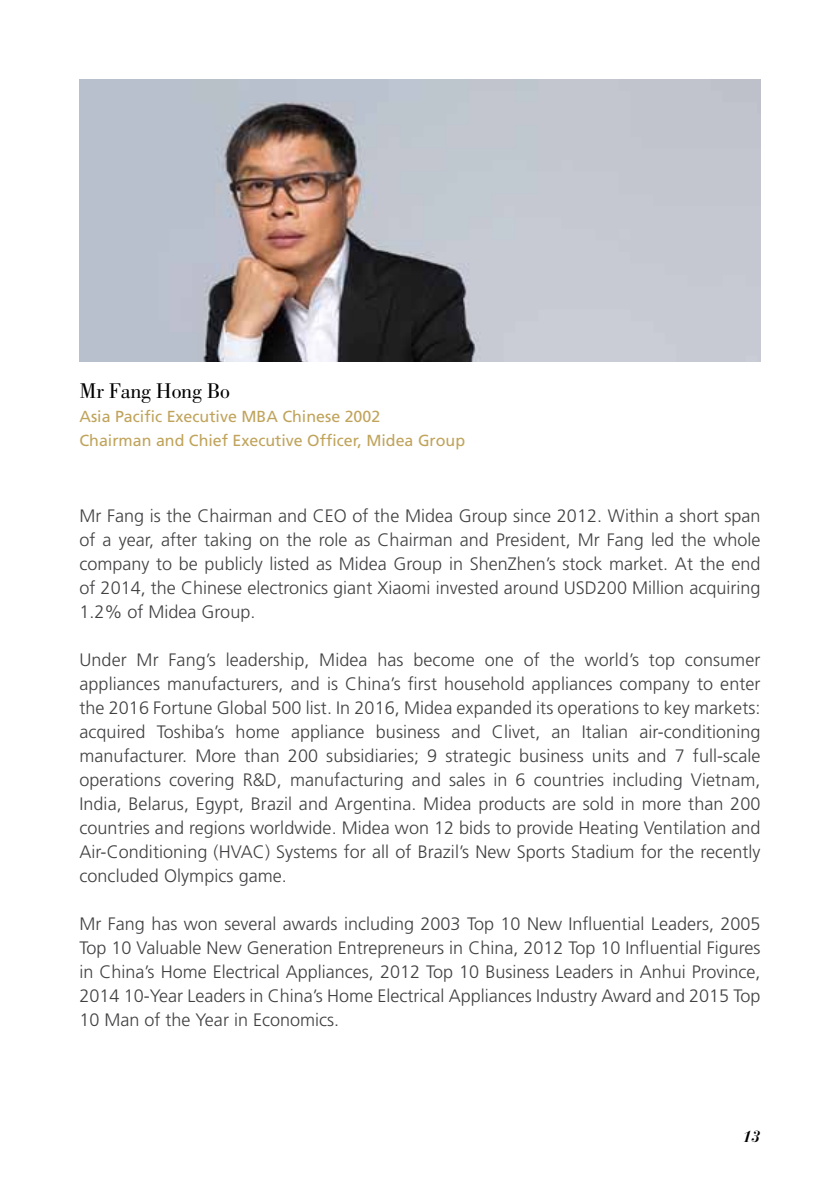
<style>
.page{position:relative;width:840px;height:1191px;background:#fff}
.page>*{position:absolute;margin:0;border:0;box-sizing:border-box;transform-origin:0 0}
.t1{font:22px "Bodoni";letter-spacing:-.01em;color:#000}
.t2{font:300 18px/24px "Frutiger";color:#414042;text-align:justify}
.t3{font:16px/24px "Frutiger";color:#c0a45c}
.t4{font:italic 700 16px "Bauer Bodoni";color:#000}
</style>
<div class="page">
<img style="left:79px;top:79px;width:681px;height:282px">
<p class="t1" style="left:79px;top:378px;width:152px">Mr Fang Hong Bo</p>
<p class="t3" style="left:79px;top:404px;width:387px">Asia Pacific Executive MBA Chinese 2002<br>Chairman and Chief Executive Officer, Midea Group</p>
<p class="t2" style="left:79px;top:503px;width:682px">Mr Fang is the Chairman and CEO of the Midea Group since 2012. Within a short span of a year, after taking on the role as Chairman and President, Mr Fang led the whole company to be publicly listed as Midea Group in ShenZhen’s stock market. At the end of 2014, the Chinese electronics giant Xiaomi invested around USD200 Million acquiring 1.2% of Midea Group.</p>
<p class="t2" style="left:79px;top:647px;width:682px">Under Mr Fang’s leadership, Midea has become one of the world’s top consumer appliances manufacturers, and is China’s first household appliances company to enter the 2016 Fortune Global 500 list. In 2016, Midea expanded its operations to key markets: acquired Toshiba’s home appliance business and Clivet, an Italian air-conditioning manufacturer. More than 200 subsidiaries; 9 strategic business units and 7 full-scale operations covering R&amp;D, manufacturing and sales in 6 countries including Vietnam, India, Belarus, Egypt, Brazil and Argentina. Midea products are sold in more than 200 countries and regions worldwide. Midea won 12 bids to provide Heating Ventilation and Air-Conditioning (HVAC) Systems for all of Brazil’s New Sports Stadium for the recently concluded Olympics game.</p>
<p class="t2" style="left:79px;top:911px;width:682px">Mr Fang has won several awards including 2003 Top 10 New Influential Leaders, 2005<br>Top 10 Valuable New Generation Entrepreneurs in China, 2012 Top 10 Influential Figures in China’s Home Electrical Appliances, 2012 Top 10 Business Leaders in Anhui Province, 2014 10-Year Leaders in China’s Home Electrical Appliances Industry Award and 2015 Top 10 Man of the Year in Economics.</p>
<p class="t4" style="left:742px;top:1127px;width:19px">13</p>
</div>
